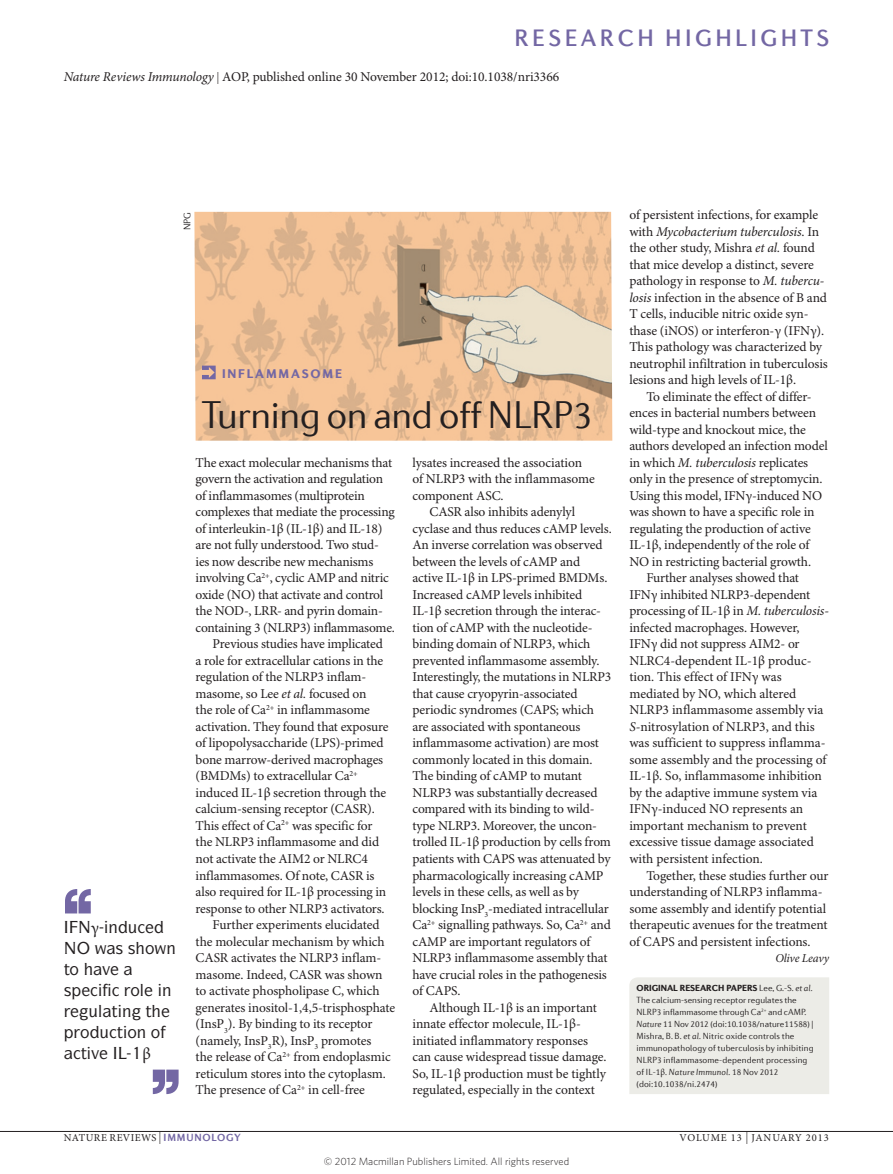
<style>
.page{position:relative;width:893px;height:1174px;background:#fff}
.page>*{position:absolute;margin:0;border:0;box-sizing:border-box;transform-origin:0 0}
.t1{font:300 39px "Diverda Sans Com";letter-spacing:-.015em;color:#231f20}
.sectionheader{font:500 24px "Diverda Sans Com";letter-spacing:.14em;color:#7367a4}
.pulloutquote{font:500 16.5px "ITC Symbol Std";color:#231f20}
.pulloutquote-2{font:16.5px "Minion Pro";color:#231f20}
.bodyindent{font:13.5px/16.5px "Minion Pro";letter-spacing:-.01em;color:#231f20}
.bodyfirst{font:13.5px/16.5px "Minion Pro";letter-spacing:-.015em;color:#231f20}
.ministrap{font:900 12.75px "Diverda Sans Com";letter-spacing:.14em;color:#7367a4}
.author{font:italic 12px "Minion Pro";letter-spacing:-.01em;color:#231f20}
.t2{font:300 10.5px "Whitney";color:#231f20}
.t3{font:10.5px "Minion Pro";letter-spacing:.05em;color:#231f20}
.t4{font:10.5px "Minion Pro";letter-spacing:.085em;color:#231f20}
.creditstyle{font:300 9.75px "Diverda Sans Com";color:#231f20}
.webbody{font:300 9px/12px "Diverda Sans Com";letter-spacing:.01em;color:#231f20}
.s1{font-style:italic}
.s2{font-size:12px}
.s3{font-weight:900}
.s4{font-family:"Diverda Sans Com Light 2";font-weight:400}
.s5{font-family:"Minion Pro";font-weight:400}
.s6{font-family:"Diverda Sans Com";font-weight:700;color:#7367a4}
</style>
<div class="page">
<svg style="left:153px;top:1069px;width:26px;height:25px"></svg>
<svg style="left:65px;top:889px;width:26px;height:24px"></svg>
<img style="left:194px;top:212px;width:418px;height:229px">
<hr style="left:0;top:1131px;width:893px;height:1px;background:#231f20">
<div style="left:629px;top:977px;width:200px;height:117px;background:#ecece7"></div>
<svg style="left:202px;top:365px;width:14px;height:14px"></svg>
<p class="sectionheader" style="left:514px;top:24px;width:316px">RESEARCH HIGHLIGHTS</p>
<p class="bodyindent" style="left:64px;top:69px;width:497px"><span class="s1">Nature Reviews Immunology</span> <span class="s2">|</span> AOP, published online 30 November 2012; doi:10.1038/nri3366</p>
<p class="creditstyle" style="left:182px;top:230px;width:20px;rotate:-90deg">NPG</p>
<p class="pulloutquote-2" style="left:91px;top:918px;width:48px">γ■◆</p>
<p class="pulloutquote" style="left:116px;top:937px;width:62px">▲ ▲□■</p>
<p class="pulloutquote" style="left:130px;top:979px;width:43px">□● ■</p>
<p class="pulloutquote" style="left:88px;top:1000px;width:65px">◆● ▼■ ▼</p>
<p class="pulloutquote" style="left:80px;top:1021px;width:82px">□ ◆▼□■ □</p>
<p class="pulloutquote-2" style="left:142px;top:1044px;width:10px">β</p>
<p class="ministrap" style="left:222px;top:366px;width:121px">INFLAMMASOME</p>
<p class="t1" style="left:202px;top:393px;width:393px">Turning on and off NLRP3</p>
<p class="bodyfirst" style="left:196px;top:455px;width:201px">The exact molecular mechanisms that govern the activation and regulation of inflammasomes (multiprotein complexes that mediate the processing of interleukin-1β (IL-1β) and IL-18) are not fully understood. Two stud&shy;ies now describe new mechanisms involving Ca<sup>2+</sup>, cyclic AMP and nitric oxide (NO) that activate and control the NOD-, LRR- and pyrin domain&shy;containing 3 (NLRP3) inflammasome.</p>
<p class="bodyindent" style="left:196px;top:636px;width:194px;text-indent:17px">Previous studies have implicated a role for extracellular cations in the regulation of the NLRP3 inflam&shy;masome, so Lee <span class="s1">et al.</span> focused on<br>the role of Ca<sup>2+</sup> in inflammasome activation. They found that exposure of lipopolysaccharide (LPS)-primed bone marrow-derived macrophages (BMDMs) to extracellular Ca<sup>2+ </sup>induced IL-1β secretion through the calcium-sensing receptor (CASR).<br>This effect of Ca<sup>2+</sup> was specific for the NLRP3 inflammasome and did not activate the AIM2 or NLRC4 inflammasomes. Of note, CASR is also required for IL-1β processing in response to other NLRP3 activators.</p>
<p class="bodyindent" style="left:196px;top:917px;width:201px;text-indent:17px">Further experiments elucidated the molecular mechanism by which CASR activates the NLRP3 inflam&shy;masome. Indeed, CASR was shown to activate phospholipase C, which generates inositol-1,4,5-trisphosphate (InsP<sub>3</sub>). By binding to its receptor (namely, InsP<sub>3</sub>R), InsP<sub>3</sub> promotes<br>the release of Ca<sup>2+</sup> from endoplasmic reticulum stores into the cytoplasm.<br>The presence of Ca<sup>2+</sup> in cell-free</p>
<p class="bodyindent" style="left:412px;top:455px;width:184px">lysates increased the association of NLRP3 with the inflammasome component ASC.</p>
<p class="bodyindent" style="left:412px;top:504px;width:201px;text-indent:17px">CASR also inhibits adenylyl cyclase and thus reduces cAMP levels.<br>An inverse correlation was observed between the levels of cAMP and active IL-1β in LPS-primed BMDMs.<br>Increased cAMP levels inhibited IL-1β secretion through the interac&shy;tion of cAMP with the nucleotide&shy;binding domain of NLRP3, which prevented inflammasome assembly.<br>Interestingly, the mutations in NLRP3 that cause cryopyrin-associated periodic syndromes (CAPS; which are associated with spontaneous inflammasome activation) are most commonly located in this domain.<br>The binding of cAMP to mutant NLRP3 was substantially decreased compared with its binding to wild&shy;type NLRP3. Moreover, the uncon&shy;trolled IL-1β production by cells from patients with CAPS was attenuated by pharmacologically increasing cAMP levels in these cells, as well as by blocking InsP<sub>3</sub>-mediated intracellular Ca<sup>2+</sup> signalling pathways. So, Ca<sup>2+</sup> and cAMP are important regulators of NLRP3 inflammasome assembly that have crucial roles in the pathogenesis of CAPS.</p>
<p class="bodyindent" style="left:412px;top:999px;width:196px;text-indent:17px">Although IL-1β is an important innate effector molecule, IL-1β&shy;initiated inflammatory responses can cause widespread tissue damage.<br>So, IL-1β production must be tightly regulated, especially in the context</p>
<p class="bodyindent" style="left:629px;top:207px;width:200px">of persistent infections, for example with <span class="s1">Mycobacterium tuberculosis</span>. In the other study, Mishra <span class="s1">et al.</span> found that mice develop a distinct, severe pathology in response to <span class="s1">M. tubercu&shy;losis</span> infection in the absence of B and T cells, inducible nitric oxide syn&shy;thase (iNOS) or interferon-γ (IFNγ).<br>This pathology was characterized by neutrophil infiltration in tuberculosis lesions and high levels of IL-1β.</p>
<p class="bodyindent" style="left:629px;top:389px;width:200px;text-indent:17px">To eliminate the effect of differ&shy;ences in bacterial numbers between wild-type and knockout mice, the authors developed an infection model in which <span class="s1">M. tuberculosis</span> replicates only in the presence of streptomycin.<br>Using this model, IFNγ-induced NO was shown to have a specific role in regulating the production of active IL-1β, independently of the role of NO in restricting bacterial growth.</p>
<p class="bodyindent" style="left:629px;top:570px;width:201px;text-indent:17px">Further analyses showed that<br>IFNγ inhibited NLRP3-dependent processing of IL-1β in <span class="s1">M. tuberculosis&shy;</span>infected macrophages. However,<br>IFNγ did not suppress AIM2- or<br>NLRC4-dependent IL-1β produc&shy;tion. This effect of IFNγ was mediated by NO, which altered<br>NLRP3 inflammasome assembly via<br><span class="s1">S</span>-nitrosylation of NLRP3, and this was sufficient to suppress inflamma&shy;some assembly and the processing of<br>IL-1β. So, inflammasome inhibition by the adaptive immune system via<br>IFNγ-induced NO represents an important mechanism to prevent excessive tissue damage associated with persistent infection.</p>
<p class="bodyindent" style="left:629px;top:867px;width:201px;text-indent:17px">Together, these studies further our understanding of NLRP3 inflamma&shy;some assembly and identify potential therapeutic avenues for the treatment of CAPS and persistent infections.</p>
<p class="author" style="left:775px;top:951px;width:55px">Olive Leavy</p>
<p class="webbody" style="left:637px;top:981px;width:178px"><span class="s3">ORIGINAL RESEARCH PAPERS</span> Lee, G.-S. <span class="s1">et al.<br></span>The calcium-sensing receptor regulates the NLRP3 inflammasome through Ca<sup>2+</sup> and cAMP.<br><span class="s1">Nature</span> <span class="s4">11 Nov 2012 (doi:10.1038/nature11588) | Mishra, B. B.</span> <span class="s1">et al.</span> Nitric oxide controls the immunopathology of tuberculosis by inhibiting NLRP3 inflammasome-dependent processing of IL-1<span class="s5">β</span>. <span class="s1">Nature Immunol.</span> <span class="s4">18 Nov 2012 (doi:10.1038/ni.2474)</span></p>
<p class="t3" style="left:64px;top:1131px;width:179px">NATURE REVIEWS <span class="s2">|</span> <span class="s6">IMMUNOLOGY</span></p>
<p class="t4" style="left:679px;top:1131px;width:151px">VOLUME 13 <span class="s2">|</span> JANUARY 2013</p>
<p class="t2" style="left:324px;top:1154px;width:247px">© 2012 Macmillan Publishers Limited. All rights reserved</p>
</div>
